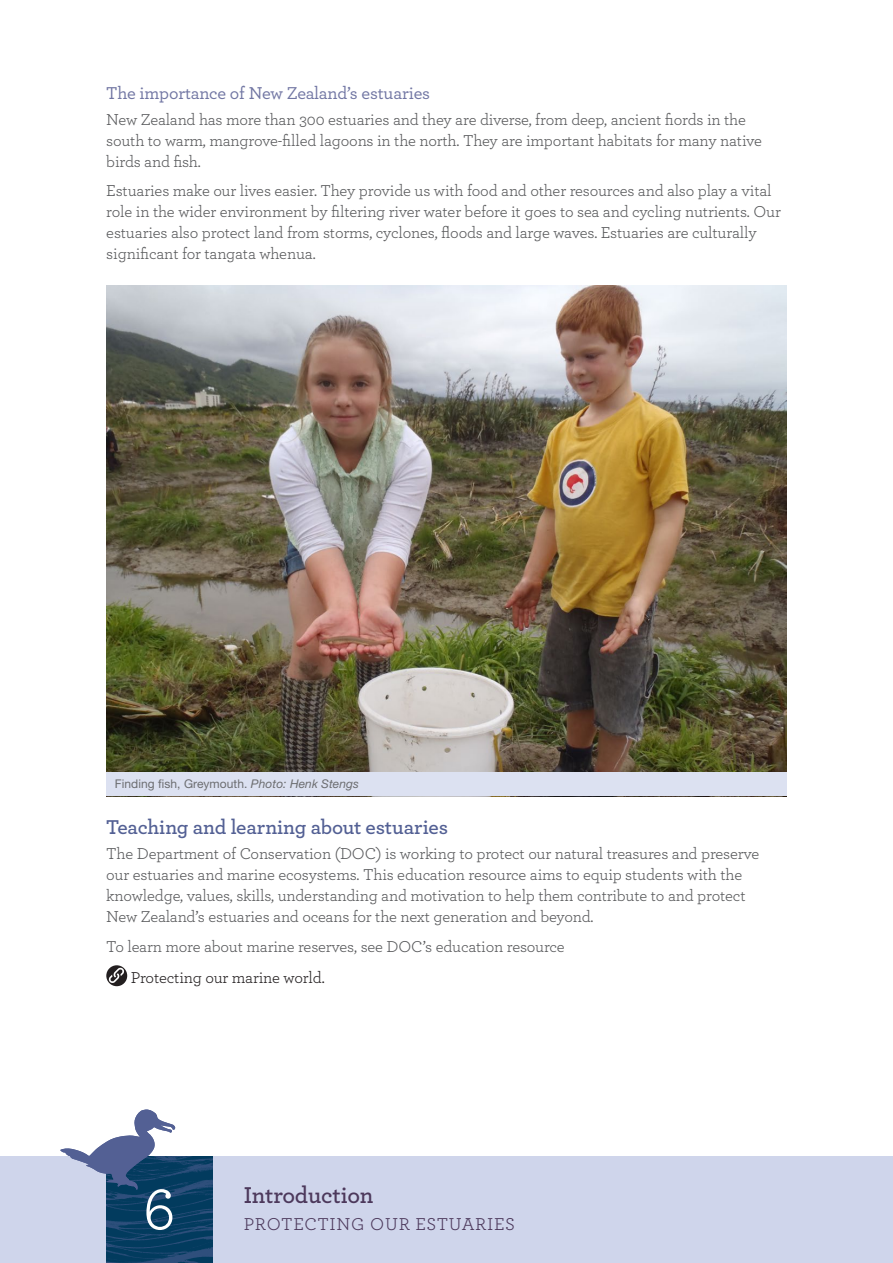
<style>
.page{position:relative;width:893px;height:1263px;background:#fff}
.page>*{position:absolute;margin:0;border:0;box-sizing:border-box;transform-origin:0 0}
.t1{font:60px "Archer";color:#fff}
.t2{font:600 24px "Archer";letter-spacing:-.01em;color:#4c385b}
.t3{font:600 21px "Archer";letter-spacing:-.01em;color:#536094}
.t4{font:500 18px "Archer";letter-spacing:-.01em;color:#7176a3}
.t5{font:18px "Archer";letter-spacing:.04em;color:#4c385b}
.BODY_TEXT{font:16.5px/21px "Archer";letter-spacing:-.01em;color:#57585a}
.BODY_TEXT-2{font:16.5px "Archer";letter-spacing:-.01em;color:#231f20}
.Photo_caption{font:12px "Helvetica Neue LT Std";letter-spacing:.005em;color:#6c6d70}
.s1{font-style:italic}
</style>
<div class="page">
<img style="left:106px;top:286px;width:681px;height:486px">
<div style="left:106px;top:772px;width:681px;height:24px;background:#dce1f1"></div>
<div style="left:106px;top:965px;width:21px;height:21px;background:#231f20;border-radius:50%"></div>
<svg style="left:108px;top:967px;width:16px;height:16px"></svg>
<div style="left:0;top:1157px;width:893px;height:106px;background:#cfd5eb"></div>
<img style="left:106px;top:1157px;width:107px;height:106px">
<svg style="left:60px;top:1109px;width:115px;height:81px"></svg>
<h4 class="t4" style="left:106px;top:81px;width:325px">The importance of New Zealand’s estuaries</h4>
<p class="BODY_TEXT" style="left:106px;top:108px;width:657px">New Zealand has more than 300 estuaries and they are diverse, from deep, ancient fiords in the south to warm, mangrove-filled lagoons in the north. They are important habitats for many native birds and fish.</p>
<p class="BODY_TEXT" style="left:106px;top:179px;width:676px">Estuaries make our lives easier. They provide us with food and other resources and also play a vital role in the wider environment by filtering river water before it goes to sea and cycling nutrients. Our estuaries also protect land from storms, cyclones, floods and large waves. Estuaries are culturally significant for tangata whenua.</p>
<p class="Photo_caption" style="left:115px;top:776px;width:246px">Finding fish, Greymouth. <span class="s1">Photo: Henk Stengs</span></p>
<h3 class="t3" style="left:106px;top:811px;width:343px">Teaching and learning about estuaries</h3>
<p class="BODY_TEXT" style="left:106px;top:842px;width:655px">The Department of Conservation (DOC) is working to protect our natural treasures and preserve our estuaries and marine ecosystems. This education resource aims to equip students with the knowledge, values, skills, understanding and motivation to help them contribute to and protect New Zealand’s estuaries and oceans for the next generation and beyond.</p>
<p class="BODY_TEXT" style="left:106px;top:935px;width:460px">To learn more about marine reserves, see DOC’s education resource</p>
<p class="BODY_TEXT-2" style="left:131px;top:966px;width:194px">Protecting our marine world.</p>
<h1 class="t1" style="left:144px;top:1168px;width:33px">6</h1>
<h2 class="t2" style="left:244px;top:1177px;width:131px">Introduction</h2>
<p class="t5" style="left:244px;top:1211px;width:273px">PROTECTING OUR ESTUARIES</p>
</div>
